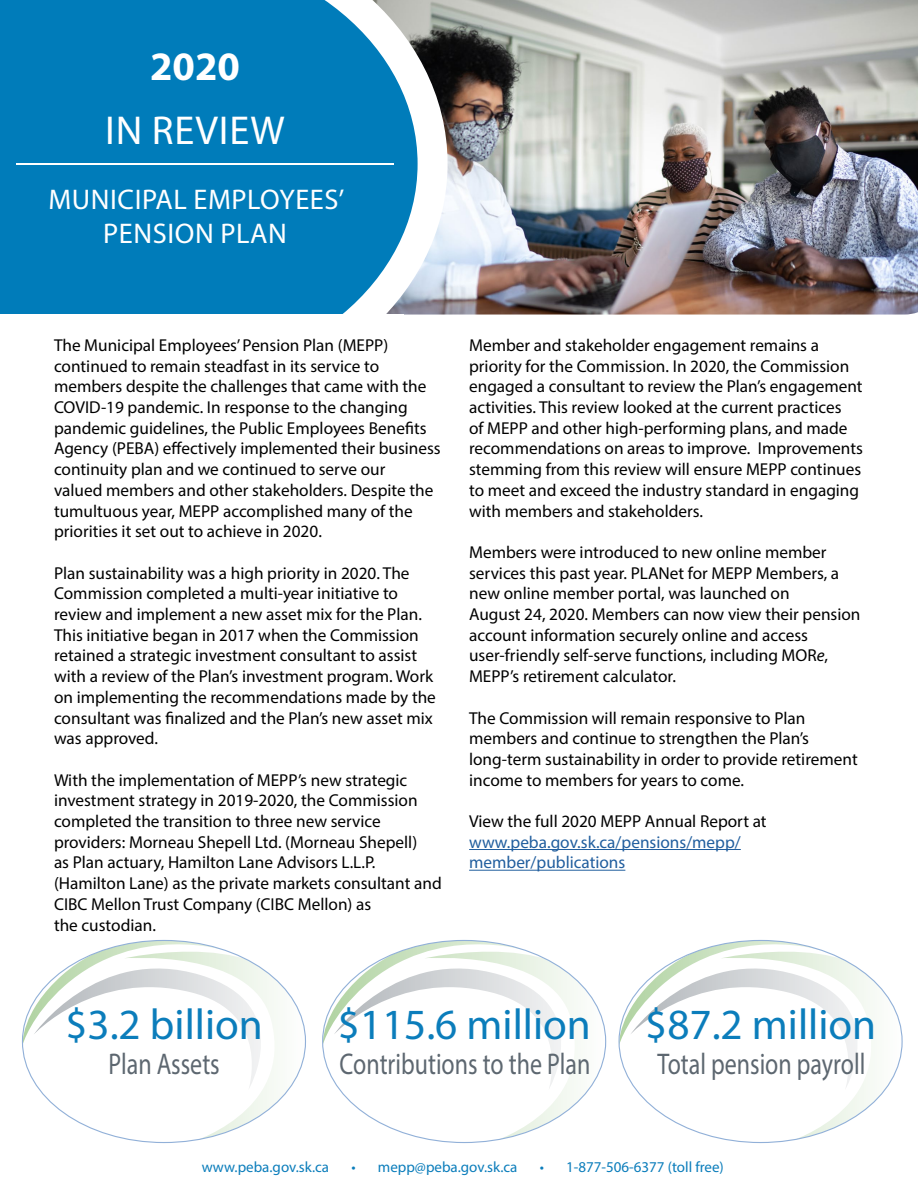
<style>
.page{position:relative;width:918px;height:1188px;background:#fff}
.page>*{position:absolute;margin:0;border:0;box-sizing:border-box;transform-origin:0 0}
.t1{font:43.2px "Myriad Pro";color:#0b7dbb}
.t2{font:40.5px "Myriad Pro";letter-spacing:.02em;color:#fff}
.t3{font:700 40.5px "Myriad Pro";color:#fff}
.t4{font:30px "Myriad Pro";color:#5d6770;scale:.8 1}
.t5{font:28.5px/34.2px "Myriad Pro";letter-spacing:.02em;color:#fff;text-align:center}
.t6{font:17.25px/20.7px "Myriad Pro";color:#000}
.t7{font:17.25px/20.7px "Myriad Pro";color:#215e9e}
.t8{font:15px "Myriad Pro";color:#0b7dbb}
.s1{font-style:italic}
</style>
<div class="page">
<img style="left:448px;top:0;width:470px;height:315px">
<svg style="left:0;top:0;width:448px;height:315px;background:#1b88be"></svg>
<hr style="left:17px;top:163px;width:377px;height:2px;background:#fff">
<hr style="left:469px;top:849px;width:272px;height:1px;background:#215e9e">
<hr style="left:469px;top:870px;width:156px;height:1px;background:#215e9e">
<svg style="left:619px;top:940px;width:283px;height:203px"></svg>
<svg style="left:323px;top:940px;width:283px;height:203px"></svg>
<svg style="left:22px;top:940px;width:283px;height:203px"></svg>
<h2 class="t3" style="left:150px;top:40px;width:91px">2020</h2>
<h2 class="t2" style="left:105px;top:105px;width:181px">IN REVIEW</h2>
<h3 class="t5" style="left:48px;top:182px;width:298px">MUNICIPAL EMPLOYEES’<br>PENSION PLAN</h3>
<p class="t6" style="left:54px;top:335px;width:388px">The Municipal Employees’ Pension Plan (MEPP) continued to remain steadfast in its service to members despite the challenges that came with the COVID-19 pandemic. In response to the changing pandemic guidelines, the Public Employees Benefits Agency (PEBA) effectively implemented their business continuity plan and we continued to serve our<br>valued members and other stakeholders. Despite the tumultuous year, MEPP accomplished many of the priorities it set out to achieve in 2020.</p>
<p class="t6" style="left:54px;top:562px;width:383px">Plan sustainability was a high priority in 2020. The Commission completed a multi-year initiative to review and implement a new asset mix for the Plan.<br>This initiative began in 2017 when the Commission retained a strategic investment consultant to assist with a review of the Plan’s investment program. Work on implementing the recommendations made by the consultant was finalized and the Plan’s new asset mix was approved.</p>
<p class="t6" style="left:54px;top:769px;width:389px">With the implementation of MEPP’s new strategic investment strategy in 2019-2020, the Commission completed the transition to three new service providers: Morneau Shepell Ltd. (Morneau Shepell)<br>as Plan actuary, Hamilton Lane Advisors L.L.P. (Hamilton Lane) as the private markets consultant and CIBC Mellon Trust Company (CIBC Mellon) as<br>the custodian.</p>
<p class="t6" style="left:469px;top:335px;width:395px">Member and stakeholder engagement remains a priority for the Commission. In 2020, the Commission engaged a consultant to review the Plan’s engagement activities. This review looked at the current practices<br>of MEPP and other high-performing plans, and made recommendations on areas to improve. Improvements stemming from this review will ensure MEPP continues to meet and exceed the industry standard in engaging with members and stakeholders.</p>
<p class="t6" style="left:469px;top:542px;width:393px">Members were introduced to new online member services this past year. PLANet for MEPP Members, a new online member portal, was launched on<br>August 24, 2020. Members can now view their pension account information securely online and access user-friendly self-serve functions, including MOR<span class="s1">e</span>, MEPP’s retirement calculator.</p>
<p class="t6" style="left:469px;top:707px;width:390px">The Commission will remain responsive to Plan members and continue to strengthen the Plan’s long-term sustainability in order to provide retirement income to members for years to come.</p>
<p class="t6" style="left:469px;top:811px;width:299px">View the full 2020 MEPP Annual Report at</p>
<p class="t7" style="left:469px;top:831px;width:273px">www.peba.gov.sk.ca/pensions/mepp/ member/publications</p>
<h1 class="t1" style="left:65px;top:998px;width:199px">$3.2 billion</h1>
<h1 class="t1" style="left:338px;top:998px;width:255px">$115.6 million</h1>
<h1 class="t1" style="left:645px;top:998px;width:233px">$87.2 million</h1>
<h3 class="t4" style="left:108px;top:1045px;width:141px">Plan Assets</h3>
<h3 class="t4" style="left:340px;top:1045px;width:315px">Contributions to the Plan</h3>
<h3 class="t4" style="left:658px;top:1045px;width:261px">Total pension payroll</h3>
<p class="t8" style="left:202px;top:1158px;width:129px">www.peba.gov.sk.ca</p>
<p class="t8" style="left:351px;top:1158px;width:168px">• mepp@peba.gov.sk.ca</p>
<p class="t8" style="left:540px;top:1158px;width:186px">• 1-877-506-6377 (toll free)</p>
</div>
